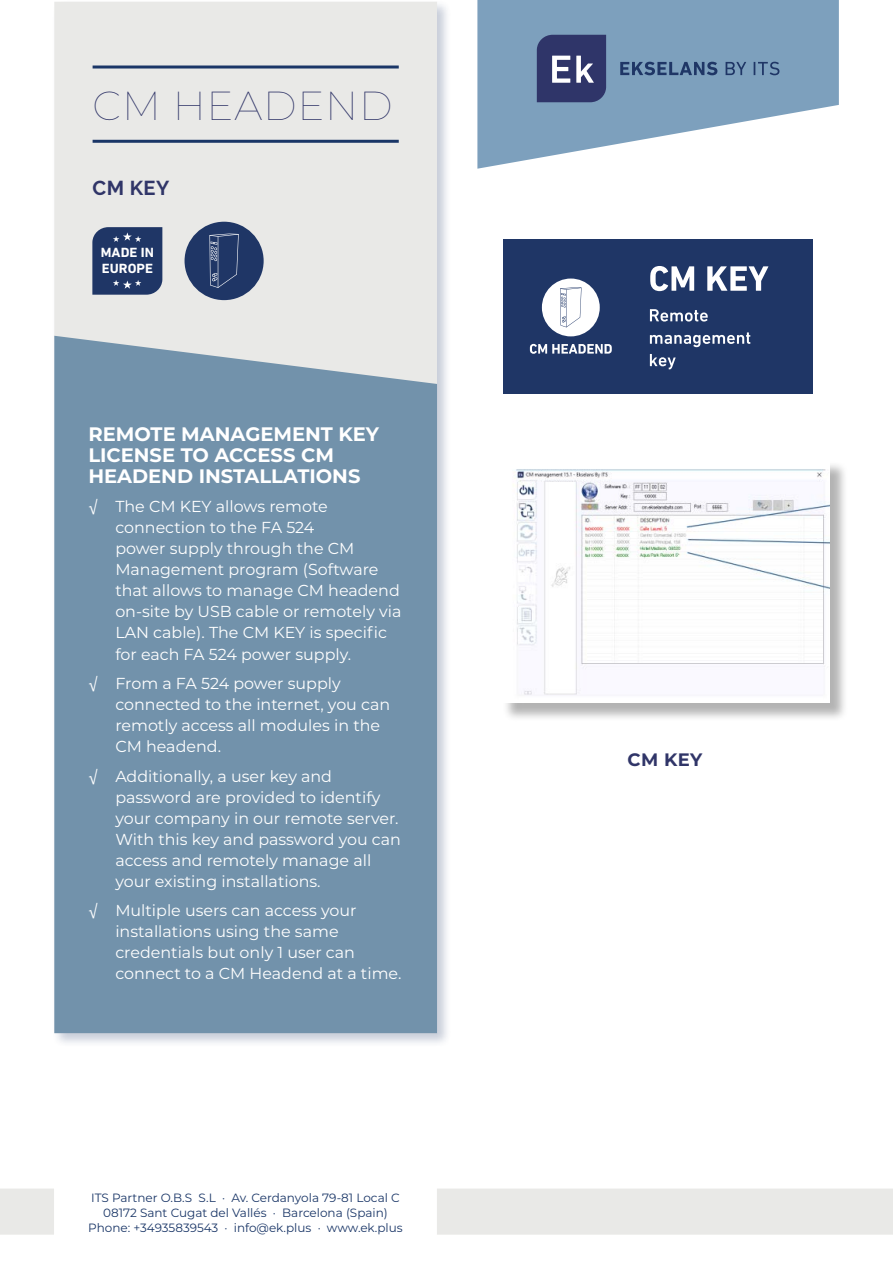
<style>
.page{position:relative;width:893px;height:1263px;background:#fff}
.page>*{position:absolute;margin:0;border:0;box-sizing:border-box;transform-origin:0 0}
.t1{font:100 40.5px "Montserrat";letter-spacing:.02em;color:#303568}
.t2{font:700 20.1px "Raleway";color:#303568}
.t3{font:700 19.5px/21px "Montserrat";color:#fff}
.t4{font:700 18px "Montserrat";color:#303568}
.t5{font:15.9px/21px "Montserrat";color:#fff}
.t6{font:700 13.5px/16.4px "DIN Next LT Pro";color:#fff;scale:1.04 1}
.t7{font:12px/15px "Montserrat";color:#1a3667;text-align:center}
.s1{font-family:"Helvetica Neue LT Std"}
</style>
<div class="page">
<div style="left:52px;top:0;width:399px;height:1048px;background:#1f3666;opacity:.25"></div>
<div style="left:54px;top:2px;width:383px;height:334px;background:#e9e9e7"></div>
<div style="left:54px;top:336px;width:383px;height:697px;background:#7292ab"></div>
<hr style="left:93px;top:66px;width:306px;height:3px;background:#1a3667">
<hr style="left:93px;top:140px;width:306px;height:3px;background:#1a3667">
<svg style="left:477px;top:0;width:362px;height:169px;fill:#7da0bd"></svg>
<svg style="left:537px;top:35px;width:69px;height:67px;background:#484e7b"></svg>
<svg style="left:620px;top:62px;width:97px;height:13px"></svg>
<svg style="left:726px;top:62px;width:20px;height:13px"></svg>
<svg style="left:754px;top:62px;width:25px;height:13px"></svg>
<div style="left:0;top:1188px;width:54px;height:47px;background:#e9e9e7"></div>
<div style="left:437px;top:1188px;width:456px;height:47px;background:#e9e9e7"></div>
<svg style="left:92px;top:227px;width:70px;height:68px;background:#2a406d"></svg>
<div style="left:185px;top:222px;width:79px;height:78px;background:#1f3666;border-radius:50%"></div>
<svg style="left:209px;top:234px;width:30px;height:54px"></svg>
<div style="left:503px;top:239px;width:310px;height:154px;background:#1f3666"></div>
<svg style="left:650px;top:266px;width:118px;height:25px"></svg>
<svg style="left:650px;top:354px;width:26px;height:15px"></svg>
<svg style="left:650px;top:332px;width:100px;height:15px"></svg>
<svg style="left:650px;top:309px;width:58px;height:13px"></svg>
<div style="left:542px;top:279px;width:58px;height:57px;background:#fff;border-radius:50%"></div>
<svg style="left:560px;top:287px;width:21px;height:40px"></svg>
<svg style="left:530px;top:344px;width:82px;height:10px"></svg>
<div style="left:503px;top:460px;width:345px;height:261px;background:#000;opacity:.3"></div>
<img style="left:503px;top:460px;width:327px;height:242px">
<h1 class="t1" style="left:93px;top:79px;width:301px">CM HEADEND</h1>
<p class="t2" style="left:93px;top:176px;width:78px">CM KEY</p>
<p class="t6" style="left:101px;top:244px;width:52px">MADE IN<br>EUROPE</p>
<p class="t3" style="left:88px;top:422px;width:292px">REMOTE MANAGEMENT KEY<br>LICENSE TO ACCESS CM<br>HEADEND INSTALLATIONS</p>
<p class="t5" style="left:115px;top:496px;width:288px;text-indent:-27px"><span class="s1">√</span> The CM KEY allows remote connection to the FA 524<br>power supply through the CM<br>Management program (Software that allows to manage CM headend on-site by USB cable or remotely via<br>LAN cable). The CM KEY is specific for each FA 524 power supply.</p>
<p class="t5" style="left:115px;top:672px;width:276px;text-indent:-27px"><span class="s1">√</span> From a FA 524 power supply connected to the internet, you can remotly access all modules in the<br>CM headend.</p>
<p class="t5" style="left:115px;top:765px;width:287px;text-indent:-27px"><span class="s1">√</span> Additionally, a user key and password are provided to identify your company in our remote server.<br>With this key and password you can access and remotely manage all your existing installations.</p>
<p class="t5" style="left:115px;top:899px;width:288px;text-indent:-27px"><span class="s1">√</span> Multiple users can access your installations using the same credentials but only 1 user can connect to a CM Headend at a time.</p>
<p class="t7" style="left:88px;top:1190px;width:316px">ITS Partner O.B.S S.L · Av. Cerdanyola 79-81 Local C<br>08172 Sant Cugat del Vallés · Barcelona (Spain)<br>Phone: +34935839543 · info@ek.plus · www.ek.plus</p>
<p class="t4" style="left:628px;top:747px;width:76px">CM KEY</p>
</div>
